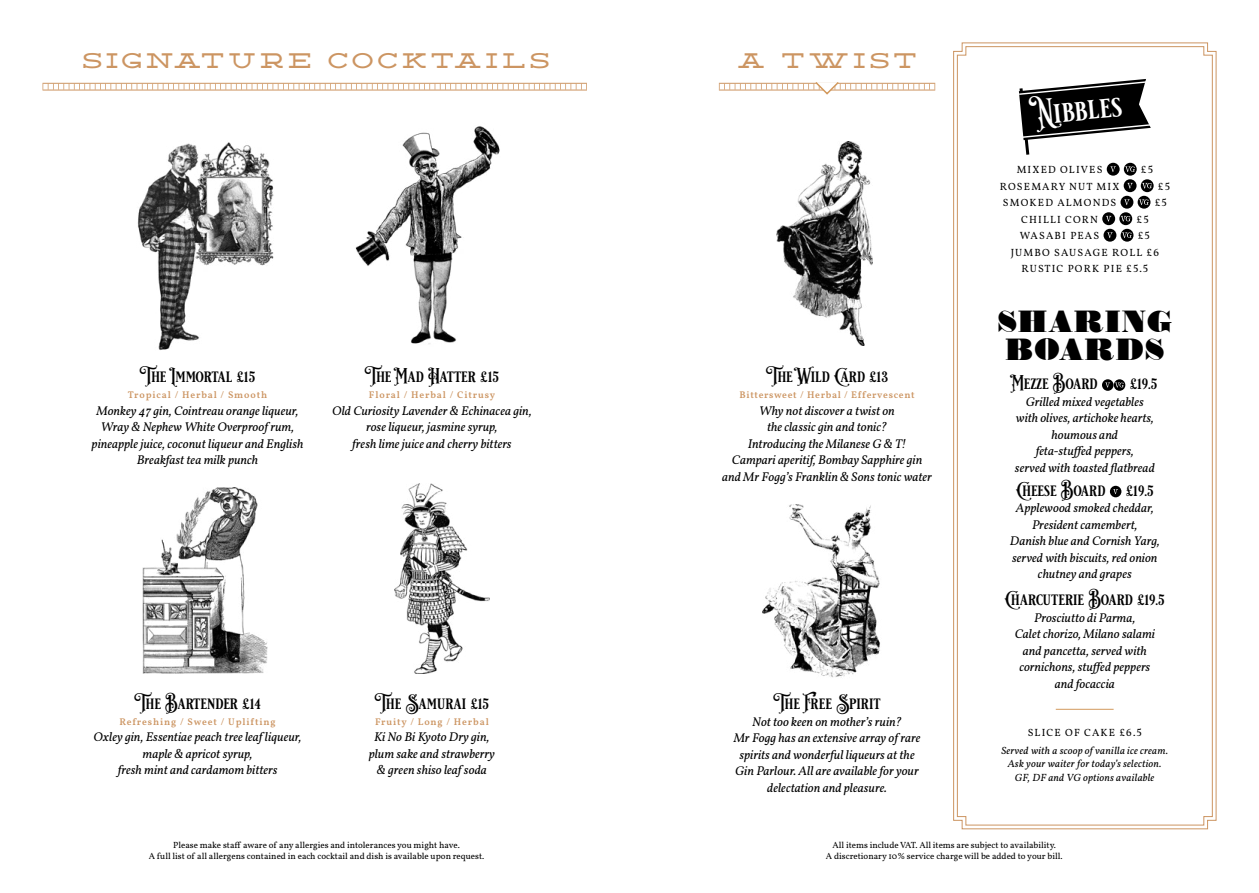
<style>
.page{position:relative;width:1259px;height:893px;background:#fff}
.page>*{position:absolute;margin:0;border:0;box-sizing:border-box;transform-origin:0 0}
.t1{font:31.8px/27.9px "Thorowgood Becker";letter-spacing:.05em;color:#000}
.t2{font:26.55px "Royal Signage";color:#fff}
.t3{font:20.1px "Deming E Pc";letter-spacing:.21em;color:#cc9562}
.t4{font:15px "Royal Signage";color:#000}
.t5{font:italic 12.75px/16.5px "Vollkorn";color:#000;text-align:center}
.t6{font:10.5px "Vollkorn";letter-spacing:.11em;color:#000}
.t7{font:italic 10.5px/13.5px "Vollkorn";letter-spacing:.02em;color:#000;text-align:center}
.t8{font:600 9.75px "Vollkorn";letter-spacing:.09em;color:#cc9562}
.t9{font:600 9.75px "Vollkorn";letter-spacing:.07em;color:#cc9562}
.t10{font:9px/10.5px "Vollkorn";color:#000;text-align:center}
</style>
<div class="page">
<img style="left:137px;top:142px;width:137px;height:208px">
<img style="left:142px;top:488px;width:126px;height:185px">
<img style="left:394px;top:483px;width:95px;height:191px">
<img style="left:355px;top:126px;width:145px;height:218px">
<img style="left:776px;top:141px;width:97px;height:205px">
<img style="left:762px;top:504px;width:118px;height:174px">
<hr style="left:43px;top:90px;width:544px;height:1px;background:#cc9562">
<hr style="left:43px;top:83px;width:544px;height:1px;background:#cc9562">
<svg style="left:43px;top:84px;width:544px;height:6px"></svg>
<svg style="left:953px;top:42px;width:263px;height:788px"></svg>
<svg style="left:956px;top:46px;width:257px;height:780px"></svg>
<svg style="left:719px;top:82px;width:216px;height:13px"></svg>
<hr style="left:1055px;top:709px;width:58px;height:1px;background:#d2995d">
<h3 class="t3" style="left:82px;top:48px;width:468px">SIGNATURE COCKTAILS</h3>
<h3 class="t3" style="left:737px;top:48px;width:181px">A TWIST</h3>
<p class="t4" style="left:140px;top:364px;width:117px">The Immortal £15</p>
<p class="t8" style="left:128px;top:387px;width:141px">Tropical / Herbal / Smooth</p>
<p class="t5" style="left:92px;top:402px;width:213px">Monkey 47 gin, Cointreau orange liqueur, Wray &amp; Nephew White Overproof rum, pineapple juice, coconut liqueur and English Breakfast tea milk punch</p>
<p class="t4" style="left:365px;top:364px;width:135px">The Mad Hatter £15</p>
<p class="t8" style="left:369px;top:387px;width:128px">Floral / Herbal / Citrusy</p>
<p class="t5" style="left:332px;top:402px;width:201px">Old Curiosity Lavender &amp; Echinacea gin, rose liqueur, jasmine syrup,<br>fresh lime juice and cherry bitters</p>
<p class="t4" style="left:134px;top:691px;width:128px">The Bartender £14</p>
<p class="t8" style="left:119px;top:714px;width:158px">Refreshing / Sweet / Uplifting</p>
<p class="t5" style="left:94px;top:729px;width:209px">Oxley gin, Essentiae peach tree leaf liqueur, maple &amp; apricot syrup,<br>fresh mint and cardamom bitters</p>
<p class="t4" style="left:375px;top:691px;width:116px">The Samurai £15</p>
<p class="t8" style="left:375px;top:714px;width:115px">Fruity / Long / Herbal</p>
<p class="t5" style="left:369px;top:729px;width:128px">Ki No Bi Kyoto Dry gin, plum sake and strawberry &amp; green shiso leaf soda</p>
<p class="t4" style="left:766px;top:364px;width:123px">The Wild Card £13</p>
<p class="t9" style="left:739px;top:387px;width:177px">Bittersweet / Herbal / Effervescent</p>
<p class="t5" style="left:722px;top:402px;width:211px">Why not discover a twist on<br>the classic gin and tonic?<br>Introducing the Milanese G &amp; T!<br>Campari aperitif, Bombay Sapphire gin and Mr Fogg’s Franklin &amp; Sons tonic water</p>
<p class="t4" style="left:773px;top:691px;width:109px">The Free Spirit</p>
<p class="t5" style="left:733px;top:713px;width:188px">Not too keen on mother’s ruin?<br>Mr Fogg has an extensive array of rare spirits and wonderful liqueurs at the Gin Parlour. All are available for your delectation and pleasure.</p>
<h2 class="t2" style="left:1035px;top:93px;width:86px;rotate:-6deg">Nibbles</h2>
<p class="t6" style="left:1016px;top:162px;width:87px">MIXED OLIVES</p>
<p class="t6" style="left:1141px;top:162px;width:14px">£5</p>
<p class="t6" style="left:999px;top:179px;width:121px">ROSEMARY NUT MIX</p>
<p class="t6" style="left:1157px;top:179px;width:14px">£5</p>
<p class="t6" style="left:1003px;top:195px;width:115px">SMOKED ALMONDS</p>
<p class="t6" style="left:1154px;top:195px;width:14px">£5</p>
<p class="t6" style="left:1021px;top:212px;width:78px">CHILLI CORN</p>
<p class="t6" style="left:1136px;top:212px;width:14px">£5</p>
<p class="t6" style="left:1020px;top:228px;width:81px">WASABI PEAS</p>
<p class="t6" style="left:1137px;top:228px;width:14px">£5</p>
<p class="t6" style="left:1010px;top:245px;width:150px">JUMBO SAUSAGE ROLL £6</p>
<p class="t6" style="left:1021px;top:261px;width:128px">RUSTIC PORK PIE £5.5</p>
<h1 class="t1" style="left:997px;top:307px;width:176px">SHARING<br>BOARDS</h1>
<p class="t4" style="left:1012px;top:371px;width:87px">Mezze Board</p>
<p class="t4" style="left:1130px;top:371px;width:29px">£19.5</p>
<p class="t5" style="left:1015px;top:394px;width:141px">Grilled mixed vegetables with olives, artichoke hearts, houmous and<br>feta-stuffed peppers,<br>served with toasted flatbread</p>
<p class="t4" style="left:1016px;top:478px;width:91px">Cheese Board</p>
<p class="t4" style="left:1126px;top:478px;width:29px">£19.5</p>
<p class="t5" style="left:1009px;top:500px;width:152px">Applewood smoked cheddar,<br>President camembert,<br>Danish blue and Cornish Yarg, served with biscuits, red onion chutney and grapes</p>
<p class="t4" style="left:1005px;top:587px;width:161px">Charcuterie Board £19.5</p>
<p class="t5" style="left:1014px;top:610px;width:142px">Prosciutto di Parma,<br>Calet chorizo, Milano salami and pancetta, served with cornichons, stuffed peppers and focaccia</p>
<p class="t6" style="left:1027px;top:725px;width:116px">SLICE OF CAKE £6.5</p>
<p class="t7" style="left:1001px;top:744px;width:168px">Served with a scoop of vanilla ice cream.<br>Ask your waiter for today’s selection.<br>GF, DF and VG options available</p>
<p class="t10" style="left:149px;top:840px;width:337px">Please make staff aware of any allergies and intolerances you might have.<br>A full list of all allergens contained in each cocktail and dish is available upon request.</p>
<p class="t10" style="left:826px;top:840px;width:238px">All items include VAT. All items are subject to availability.<br>A discretionary 10% service charge will be added to your bill.</p>
</div>
